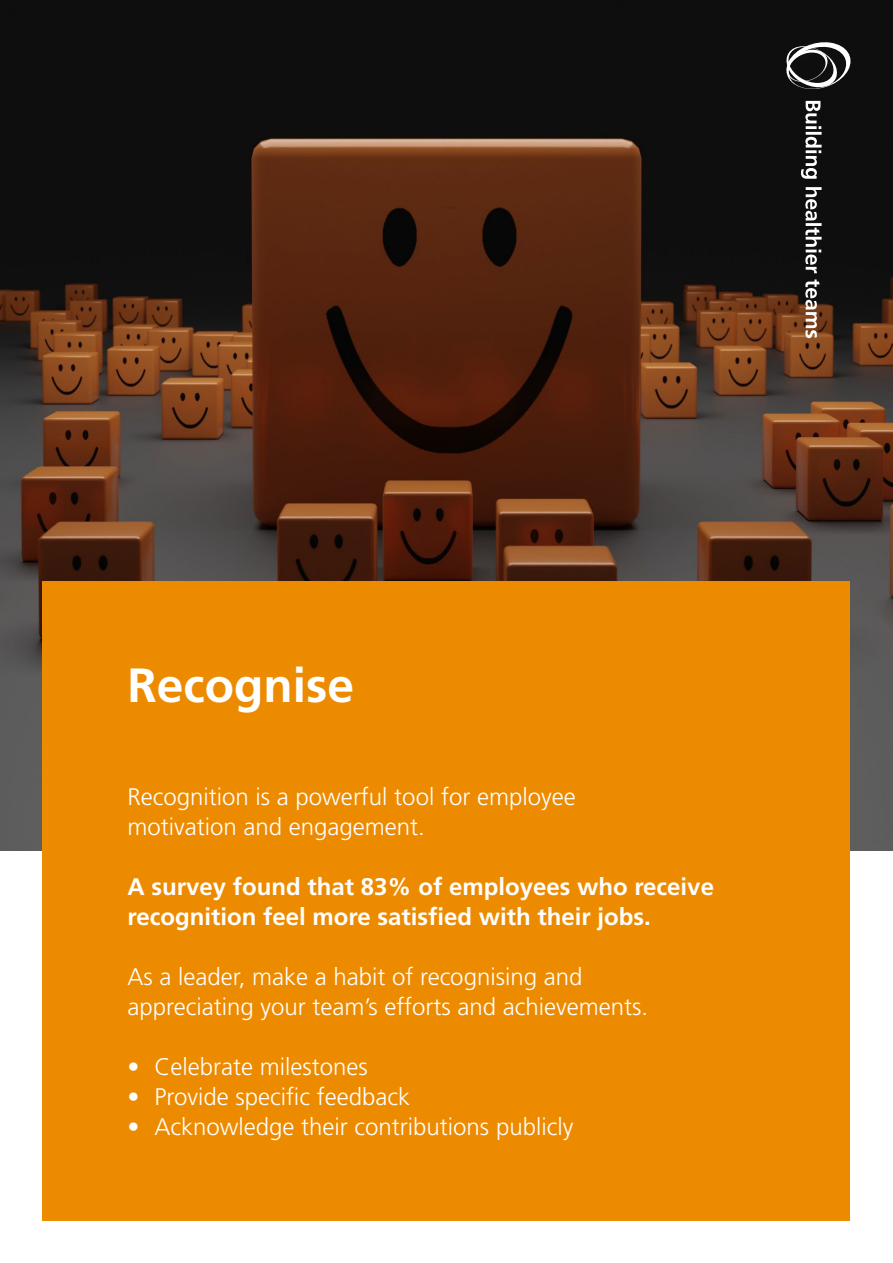
<style>
.page{position:relative;width:893px;height:1263px;background:#fff}
.page>*{position:absolute;margin:0;border:0;box-sizing:border-box;transform-origin:0 0}
.t1{font:700 48px "Frutiger LT Std";color:#fff}
.t2{font:300 24px/30px "Frutiger LT Std";color:#fff}
.t3{font:700 24px/30px "Frutiger LT Std";color:#fff}
</style>
<div class="page">
<img style="left:0;top:0;width:893px;height:850px">
<div style="left:767px;top:23px;width:103px;height:334px;background:#231f20;opacity:.25"></div>
<svg style="left:782px;top:40px;width:73px;height:51px"></svg>
<svg style="left:801px;top:101px;width:21px;height:78px"></svg>
<svg style="left:805px;top:187px;width:17px;height:86px"></svg>
<svg style="left:805px;top:279px;width:15px;height:59px"></svg>
<div style="left:43px;top:581px;width:807px;height:639px;background:#ed8b00"></div>
<p class="t1" style="left:128px;top:657px;width:228px">Recognise</p>
<p class="t2" style="left:128px;top:782px;width:450px">Recognition is a powerful tool for employee motivation and engagement.</p>
<p class="t3" style="left:128px;top:872px;width:588px">A survey found that 83% of employees who receive recognition feel more satisfied with their jobs.</p>
<p class="t2" style="left:128px;top:962px;width:522px">As a leader, make a habit of recognising and appreciating your team’s efforts and achievements.</p>
<p class="t2" style="left:128px;top:1052px;width:242px">• Celebrate milestones</p>
<p class="t2" style="left:128px;top:1082px;width:284px">• Provide specific feedback</p>
<p class="t2" style="left:128px;top:1112px;width:447px">• Acknowledge their contributions publicly</p>
</div>
